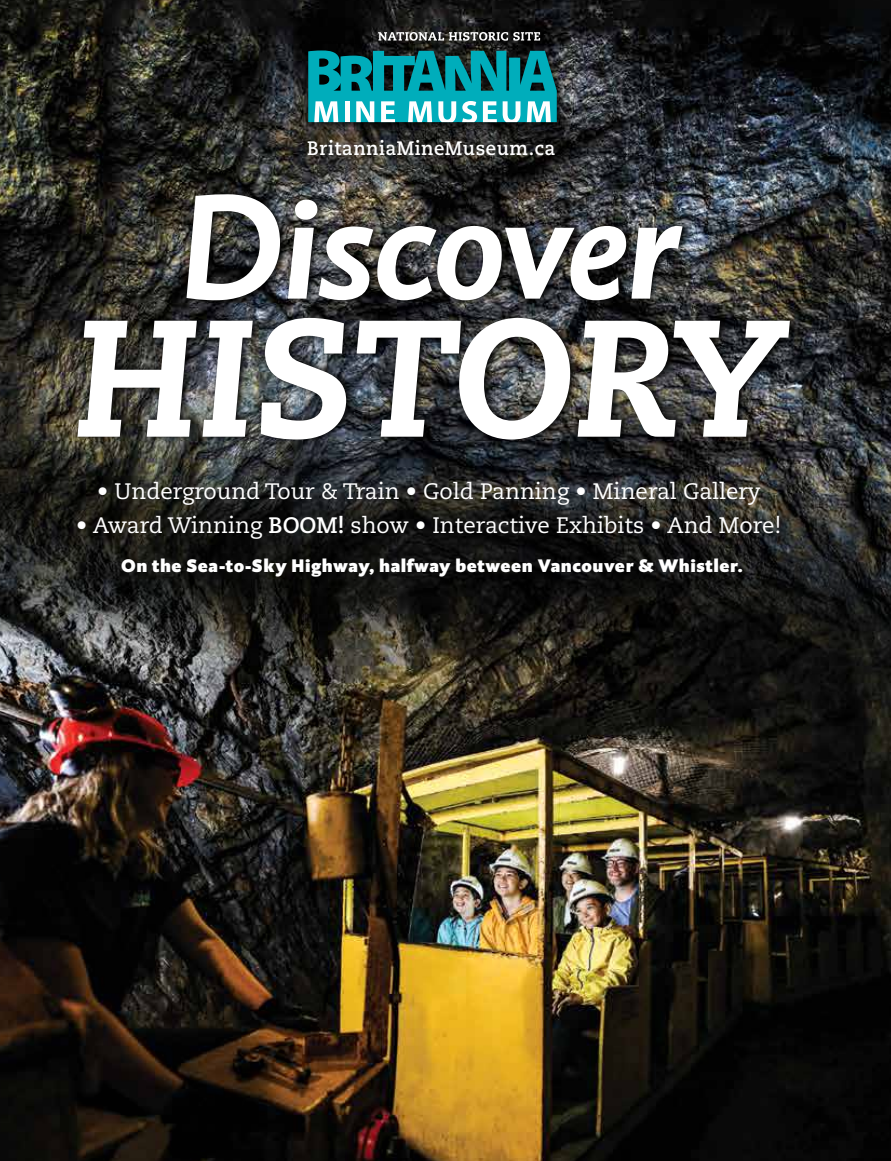
<style>
.page{position:relative;width:891px;height:1161px;background:#fff}
.page>*{position:absolute;margin:0;border:0;box-sizing:border-box;transform-origin:0 0}
.t1{font:italic 800 165.75px "Caecilia LT Pro 86";color:#fff}
.t2{font:italic 700 150.9px "DTL Caspari ST";letter-spacing:-.005em;color:#fff}
.t3{font:22.35px "Caecilia LT Std";color:#fff}
.t4{font:700 19.5px "Caecilia LT Std";letter-spacing:.03em;color:#fff;scale:.95 1}
.t5{font:900 18.9px "DTL Caspari ST";letter-spacing:.025em;color:#fff}
.s1{font-weight:700}
</style>
<div class="page">
<img style="left:0;top:0;width:891px;height:1161px">
<img style="left:0;top:326px;width:891px;height:434px">
<img style="left:66px;top:160px;width:737px;height:335px">
<img style="left:243px;top:76px;width:399px;height:144px">
<img style="left:293px;top:18px;width:283px;height:125px">
<svg style="left:378px;top:32px;width:162px;height:9px"></svg>
<svg style="left:308px;top:50px;width:249px;height:72px;background:#249aa4"></svg>
<p class="t4" style="left:307px;top:137px;width:263px">BritanniaMineMuseum.ca</p>
<h2 class="t2" style="left:180px;top:152px;width:500px">Discover</h2>
<h1 class="t1" style="left:74px;top:265px;width:712px">HISTORY</h1>
<p class="t3" style="left:97px;top:478px;width:665px">• Underground Tour &amp; Train • Gold Panning • Mineral Gallery</p>
<p class="t3" style="left:76px;top:513px;width:707px">• Award Winning <span class="s1">BOOM!</span> show • Interactive Exhibits • And More!</p>
<p class="t5" style="left:121px;top:554px;width:623px">On the Sea-to-Sky Highway, halfway between Vancouver &amp; Whistler.</p>
</div>
